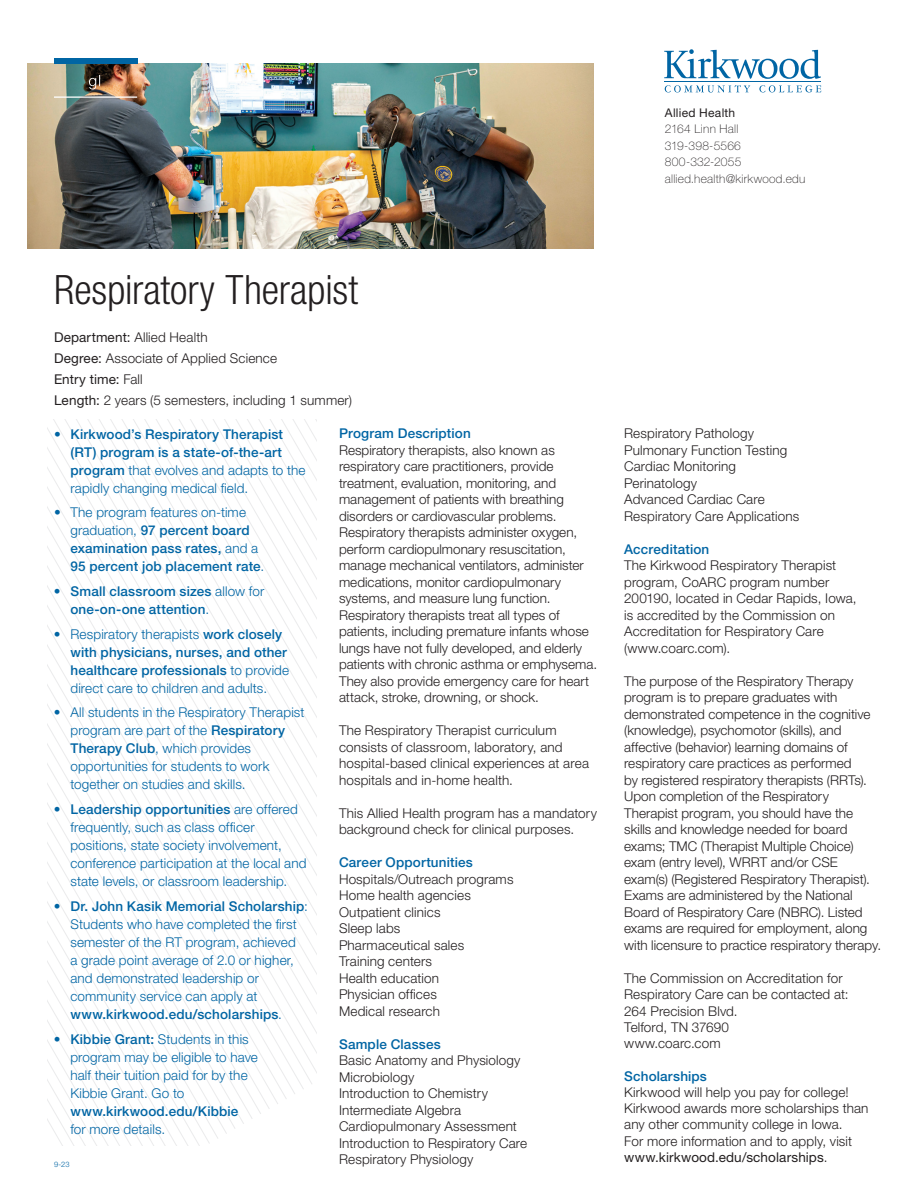
<style>
.page{position:relative;width:918px;height:1188px;background:#fff}
.page>*{position:absolute;margin:0;border:0;box-sizing:border-box;transform-origin:0 0}
.t1{font:300 condensed 40.5px "Helvetica Neue LT Std";color:#231f20}
.t2{font:300 13.5px/16.5px "Helvetica Neue LT Std";letter-spacing:.005em;color:#231f20}
.t3{font:300 13.5px/18px "Helvetica Neue LT Std";letter-spacing:.01em;color:#0065a4}
.t4{font:500 13.5px/18px "Helvetica Neue LT Std";letter-spacing:.01em;color:#0065a4}
.t5{font:100 12px/16.5px "Helvetica Neue LT Std";letter-spacing:.025em;color:#231f20}
.t6{font:12px "Helvetica Neue LT Std";letter-spacing:.025em;color:#231f20}
.t7{font:300 7.5px "Helvetica Neue LT Std";color:#0065a4}
.s1{font-weight:400}
.s2{font-weight:300}
.s3{font-weight:500}
</style>
<div class="page">
<svg style="left:48px;top:1056px;width:180px;height:79px"></svg>
<svg style="left:48px;top:420px;width:268px;height:636px"></svg>
<svg style="left:230px;top:420px;width:86px;height:498px"></svg>
<hr style="left:664px;top:81px;width:157px;height:1px;background:#0065a4">
<svg style="left:664px;top:49px;width:157px;height:30px"></svg>
<svg style="left:665px;top:85px;width:85px;height:8px"></svg>
<svg style="left:759px;top:85px;width:62px;height:8px"></svg>
<img style="left:27px;top:63px;width:567px;height:186px">
<div style="left:54px;top:58px;width:83px;height:5px;background:#0065a4"></div>
<svg style="left:89px;top:75px;width:49px;height:14px"></svg>
<hr style="left:54px;top:96px;width:83px;height:2px;background:#fff">
<p class="t6" style="left:665px;top:105px;width:72px">Allied Health</p>
<p class="t5" style="left:665px;top:121px;width:142px">2164 Linn Hall<br>319-398-5566<br>800-332-2055 allied.health@kirkwood.edu</p>
<h1 class="t1" style="left:54px;top:266px;width:306px">Respiratory Therapist</h1>
<p class="t2" style="left:54px;top:326px;width:300px;line-height:21px"><span class="s1">Department:</span> Allied Health<br><span class="s1">Degree:</span> Associate of Applied Science<br><span class="s1">Entry time:</span> Fall<br><span class="s1">Length:</span> 2 years (5 semesters, including 1 summer)</p>
<p class="t4" style="left:70px;top:425px;width:237px;text-indent:-16px"><span class="s2">•</span> Kirkwood’s Respiratory Therapist (RT) program is a state-of-the-art program <span class="s2">that evolves and adapts to the rapidly changing medical feld.</span></p>
<p class="t4" style="left:70px;top:503px;width:195px;text-indent:-16px"><span class="s2">• The program features on-time graduation,</span> 97 percent board examination pass rates, <span class="s2">and a<br></span>95 percent job placement rate<span class="s2">.</span></p>
<p class="t4" style="left:70px;top:582px;width:195px;text-indent:-16px"><span class="s2">•</span> Small classroom sizes <span class="s2">allow for </span>one-on-one attention<span class="s2">.</span></p>
<p class="t4" style="left:70px;top:625px;width:220px;text-indent:-16px"><span class="s2">• Respiratory therapists</span> work closely with physicians, nurses, and other healthcare professionals <span class="s2">to provide direct care to children and adults.</span></p>
<p class="t3" style="left:70px;top:703px;width:236px;text-indent:-16px">• All students in the Respiratory Therapist program are part of the <span class="s3">Respiratory Therapy Club</span>, which provides opportunities for students to work together on studies and skills.</p>
<p class="t3" style="left:70px;top:800px;width:238px;text-indent:-16px">• <span class="s3">Leadership opportunities</span> are offered frequently, such as class offcer positions, state society involvement, conference participation at the local and state levels, or classroom leadership.</p>
<p class="t3" style="left:70px;top:897px;width:239px;text-indent:-16px">• <span class="s3">Dr. John Kasik Memorial Scholarship</span>:<br>Students who have completed the frst semester of the RT program, achieved<br>a grade point average of 2.0 or higher, and demonstrated leadership or community service can apply at <span class="s3">www.kirkwood.edu/scholarships</span>.</p>
<p class="t3" style="left:70px;top:1030px;width:189px;text-indent:-16px">• <span class="s3">Kibbie Grant:</span> Students in this program may be eligible to have half their tuition paid for by the<br>Kibbie Grant. Go to</p>
<p class="t4" style="left:70px;top:1102px;width:170px">www.kirkwood.edu/Kibbie</p>
<p class="t3" style="left:70px;top:1120px;width:96px">for more details.</p>
<p class="t7" style="left:54px;top:1160px;width:17px">9-23</p>
<p class="t4" style="left:339px;top:424px;width:133px">Program Description</p>
<p class="t2" style="left:339px;top:442px;width:260px">Respiratory therapists, also known as respiratory care practitioners, provide treatment, evaluation, monitoring, and management of patients with breathing disorders or cardiovascular problems.<br>Respiratory therapists administer oxygen, perform cardiopulmonary resuscitation, manage mechanical ventilators, administer medications, monitor cardiopulmonary systems, and measure lung function.<br>Respiratory therapists treat all types of patients, including premature infants whose lungs have not fully developed, and elderly patients with chronic asthma or emphysema.<br>They also provide emergency care for heart attack, stroke, drowning, or shock.</p>
<p class="t2" style="left:339px;top:722px;width:251px">The Respiratory Therapist curriculum consists of classroom, laboratory, and hospital-based clinical experiences at area hospitals and in-home health.</p>
<p class="t2" style="left:339px;top:804px;width:259px">This Allied Health program has a mandatory background check for clinical purposes.</p>
<p class="t4" style="left:339px;top:853px;width:135px">Career Opportunities</p>
<p class="t2" style="left:339px;top:870px;width:176px">Hospitals/Outreach programs<br>Home health agencies<br>Outpatient clinics<br>Sleep labs<br>Pharmaceutical sales<br>Training centers<br>Health education<br>Physician offces<br>Medical research</p>
<p class="t4" style="left:339px;top:1035px;width:103px">Sample Classes</p>
<p class="t2" style="left:339px;top:1052px;width:190px">Basic Anatomy and Physiology<br>Microbiology<br>Introduction to Chemistry<br>Intermediate Algebra<br>Cardiopulmonary Assessment<br>Introduction to Respiratory Care<br>Respiratory Physiology</p>
<p class="t2" style="left:624px;top:425px;width:177px">Respiratory Pathology<br>Pulmonary Function Testing<br>Cardiac Monitoring<br>Perinatology<br>Advanced Cardiac Care<br>Respiratory Care Applications</p>
<p class="t4" style="left:624px;top:540px;width:87px">Accreditation</p>
<p class="t2" style="left:624px;top:557px;width:234px">The Kirkwood Respiratory Therapist program, CoARC program number<br>200190, located in Cedar Rapids, Iowa, is accredited by the Commission on<br>Accreditation for Respiratory Care (www.coarc.com).</p>
<p class="t2" style="left:624px;top:672px;width:258px">The purpose of the Respiratory Therapy program is to prepare graduates with demonstrated competence in the cognitive (knowledge), psychomotor (skills), and affective (behavior) learning domains of respiratory care practices as performed<br>by registered respiratory therapists (RRTs).<br>Upon completion of the Respiratory Therapist program, you should have the skills and knowledge needed for board exams; TMC (Therapist Multiple Choice) exam (entry level), WRRT and/or CSE exam(s) (Registered Respiratory Therapist).<br>Exams are administered by the National Board of Respiratory Care (NBRC). Listed exams are required for employment, along with licensure to practice respiratory therapy.</p>
<p class="t2" style="left:624px;top:969px;width:226px">The Commission on Accreditation for<br>Respiratory Care can be contacted at:<br>264 Precision Blvd.<br>Telford, TN 37690<br>www.coarc.com</p>
<p class="t4" style="left:624px;top:1067px;width:84px">Scholarships</p>
<p class="t2" style="left:624px;top:1084px;width:246px">Kirkwood will help you pay for college!<br>Kirkwood awards more scholarships than any other community college in Iowa.<br>For more information and to apply, visit <span class="s1">www.kirkwood.edu/scholarships</span>.</p>
</div>
